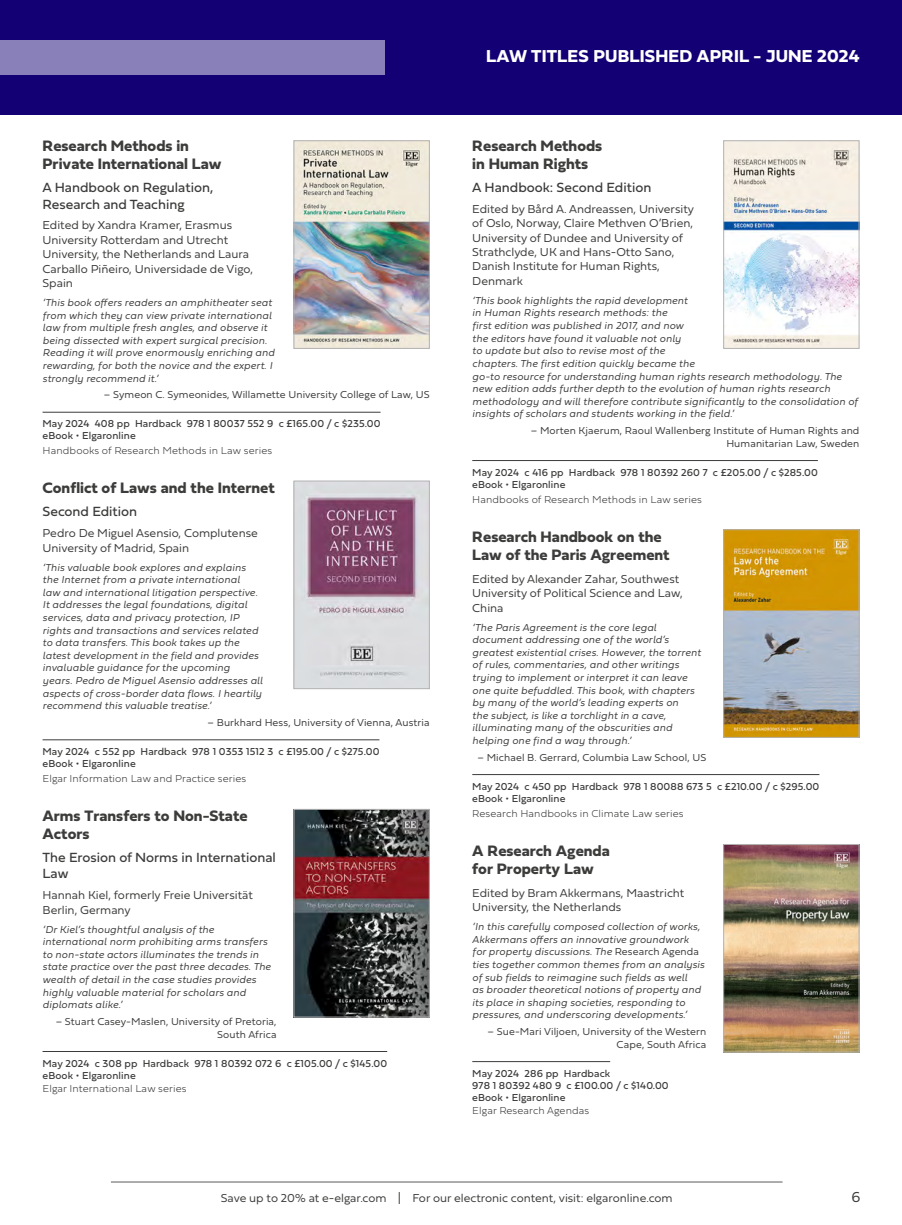
<style>
.page{position:relative;width:902px;height:1225px;background:#fff}
.page>*{position:absolute;margin:0;border:0;box-sizing:border-box;transform-origin:0 0}
.t1{font:700 18px "Fieldwork Hum";letter-spacing:.01em;color:#fff}
.t2{font:700 15.75px/18px "Fieldwork Hum";color:#3c3c3b}
.t3{font:15px "Fieldwork Hum Light";color:#3c3c3b}
.t4{font:13.8px/16.5px "Fieldwork Hum";color:#3c3c3b}
.t5{font:12px/14.4px "Fieldwork Hum Light";color:#3c3c3b}
.t6{font:italic 300 10.5px/12.6px "Fieldwork";letter-spacing:.01em;color:#3c3c3b}
.t7{font:10.5px/12px "Fieldwork Hum";letter-spacing:.01em;color:#3c3c3b}
.t8{font:10.5px/12.6px "Fieldwork Hum Light";letter-spacing:.01em;color:#3c3c3b;text-align:right}
.t9{font:100 10.5px "Fieldwork Hum";letter-spacing:.01em;color:#3c3c3b}
.s1{font-family:"Fieldwork Hum Light";font-weight:400;font-style:normal}
.s2{font-size:18px}
</style>
<div class="page">
<hr style="left:111px;top:1181px;width:671px;height:1px;background:#3c3c3b">
<hr style="left:472px;top:460px;width:345px;height:1px;background:#3c3c3b">
<hr style="left:472px;top:774px;width:347px;height:1px;background:#3c3c3b">
<hr style="left:472px;top:1061px;width:138px;height:1px;background:#3c3c3b">
<hr style="left:43px;top:412px;width:337px;height:1px;background:#3c3c3b">
<hr style="left:43px;top:739px;width:336px;height:1px;background:#3c3c3b">
<hr style="left:43px;top:1051px;width:344px;height:1px;background:#3c3c3b">
<div style="left:0;top:0;width:901px;height:115px;background:#130074"></div>
<div style="left:0;top:40px;width:384px;height:34px;background:#8980b9"></div>
<img style="left:295px;top:142px;width:132px;height:205px">
<div style="left:293px;top:140px;width:136px;height:209px;border:1px solid #b3b2b2"></div>
<img style="left:295px;top:482px;width:132px;height:205px">
<div style="left:293px;top:480px;width:136px;height:209px;border:1px solid #b3b2b2"></div>
<img style="left:295px;top:811px;width:132px;height:204px">
<div style="left:293px;top:809px;width:136px;height:208px;border:1px solid #b3b2b2"></div>
<img style="left:725px;top:142px;width:132px;height:205px">
<div style="left:723px;top:140px;width:136px;height:209px;border:1px solid #b3b2b2"></div>
<img style="left:725px;top:531px;width:132px;height:205px">
<div style="left:723px;top:529px;width:136px;height:209px;border:1px solid #b3b2b2"></div>
<img style="left:725px;top:846px;width:132px;height:204px">
<div style="left:723px;top:844px;width:136px;height:208px;border:1px solid #b3b2b2"></div>
<h2 class="t2" style="left:43px;top:136px;width:180px">Research Methods in<br>Private International Law</h2>
<h3 class="t4" style="left:43px;top:179px;width:172px">A Handbook on Regulation,<br>Research and Teaching</h3>
<p class="t5" style="left:43px;top:218px;width:212px">Edited by Xandra Kramer, Erasmus<br>University Rotterdam and Utrecht<br>University, the Netherlands and Laura<br>Carballo Piñeiro, Universidade de Vigo,<br>Spain</p>
<p class="t6" style="left:43px;top:296px;width:234px">‘This book offers readers an amphitheater seat from which they can view private international law from multiple fresh angles, and observe it being dissected with expert surgical precision.<br>Reading it will prove enormously enriching and rewarding, for both the novice and the expert. I strongly recommend it.’</p>
<p class="t8" style="left:104px;top:388px;width:327px">– Symeon C. Symeonides, Willamette University College of Law, US</p>
<p class="t7" style="left:43px;top:417px;width:339px">May 2024 408 pp Hardback 978 1 80037 552 9 c £165.00 / c $235.00 eBook • Elgaronline</p>
<p class="t9" style="left:43px;top:442px;width:231px">Handbooks of Research Methods in Law series</p>
<h2 class="t2" style="left:43px;top:478px;width:234px">Conflict of Laws and the Internet</h2>
<h3 class="t4" style="left:43px;top:503px;width:96px">Second Edition</h3>
<p class="t5" style="left:43px;top:525px;width:217px">Pedro De Miguel Asensio, Complutense<br>University of Madrid, Spain</p>
<p class="t6" style="left:43px;top:560px;width:222px">‘This valuable book explores and explains the Internet from a private international<br>law and international litigation perspective.<br>It addresses the legal foundations, digital services, data and privacy protection, IP rights and transactions and services related to data transfers. This book takes up the latest development in the field and provides invaluable guidance for the upcoming<br>years. Pedro de Miguel Asensio addresses all aspects of cross-border data flows. I heartily recommend this valuable treatise.’</p>
<p class="t8" style="left:207px;top:716px;width:224px">– Burkhard Hess, University of Vienna, Austria</p>
<p class="t7" style="left:43px;top:745px;width:338px">May 2024 c 552 pp Hardback 978 1 0353 1512 3 c £195.00 / c $275.00 eBook • Elgaronline</p>
<p class="t9" style="left:43px;top:770px;width:205px">Elgar Information Law and Practice series</p>
<h2 class="t2" style="left:43px;top:806px;width:207px">Arms Transfers to Non-State<br>Actors</h2>
<h3 class="t4" style="left:43px;top:848px;width:235px">The Erosion of Norms in International<br>Law</h3>
<p class="t5" style="left:43px;top:887px;width:212px">Hannah Kiel, formerly Freie Universität<br>Berlin, Germany</p>
<p class="t6" style="left:43px;top:922px;width:230px">‘Dr Kiel’s thoughtful analysis of the international norm prohibiting arms transfers to non-state actors illuminates the trends in state practice over the past three decades. The wealth of detail in the case studies provides highly valuable material for scholars and diplomats alike.’</p>
<p class="t8" style="left:56px;top:1014px;width:222px">– Stuart Casey-Maslen, University of Pretoria,<br>South Africa</p>
<p class="t7" style="left:43px;top:1056px;width:346px">May 2024 c 308 pp Hardback 978 1 80392 072 6 c £105.00 / c $145.00 eBook • Elgaronline</p>
<p class="t9" style="left:43px;top:1080px;width:146px">Elgar International Law series</p>
<h1 class="t1" style="left:486px;top:42px;width:374px">LAW TITLES PUBLISHED APRIL - JUNE 2024</h1>
<h2 class="t2" style="left:472px;top:136px;width:131px">Research Methods in Human Rights</h2>
<h3 class="t4" style="left:472px;top:179px;width:180px">A Handbook: Second Edition</h3>
<p class="t5" style="left:472px;top:201px;width:223px">Edited by Bård A. Andreassen, University of Oslo, Norway, Claire Methven O’Brien, University of Dundee and University of Strathclyde, UK and Hans-Otto Sano, Danish Institute for Human Rights, Denmark</p>
<p class="t6" style="left:472px;top:293px;width:387px">‘This book highlights the rapid development<br>in Human Rights research methods: the<br>first edition was published in 2017, and now<br>the editors have found it valuable not only<br>to update but also to revise most of the<br>chapters. The first edition quickly became the<br>go-to resource for understanding human rights research methodology. The new edition adds further depth to the evolution of human rights research methodology and will therefore contribute significantly to the consolidation of insights of scholars and students working in the field.’</p>
<p class="t8" style="left:530px;top:424px;width:330px">– Morten Kjaerum, Raoul Wallenberg Institute of Human Rights and<br>Humanitarian Law, Sweden</p>
<p class="t7" style="left:472px;top:466px;width:347px">May 2024 c 416 pp Hardback 978 1 80392 260 7 c £205.00 / c $285.00 eBook • Elgaronline</p>
<p class="t9" style="left:472px;top:491px;width:231px">Handbooks of Research Methods in Law series</p>
<h2 class="t2" style="left:472px;top:527px;width:199px">Research Handbook on the<br>Law of the Paris Agreement</h2>
<p class="t5" style="left:472px;top:571px;width:212px">Edited by Alexander Zahar, Southwest<br>University of Political Science and Law,<br>China</p>
<p class="t6" style="left:472px;top:620px;width:230px">‘The Paris Agreement is the core legal document addressing one of the world’s greatest existential crises. However, the torrent of rules, commentaries, and other writings trying to implement or interpret it can leave one quite befuddled. This book, with chapters by many of the world’s leading experts on<br>the subject, is like a torchlight in a cave, illuminating many of the obscurities and helping one find a way through.’</p>
<p class="t8" style="left:477px;top:750px;width:230px">– Michael B. Gerrard, Columbia Law School, US</p>
<p class="t7" style="left:472px;top:780px;width:348px">May 2024 c 450 pp Hardback 978 1 80088 673 5 c £210.00 / c $295.00 eBook • Elgaronline</p>
<p class="t9" style="left:472px;top:805px;width:213px">Research Handbooks in Climate Law series</p>
<h2 class="t2" style="left:472px;top:841px;width:139px">A Research Agenda for Property Law</h2>
<p class="t5" style="left:472px;top:885px;width:213px">Edited by Bram Akkermans, Maastricht<br>University, the Netherlands</p>
<p class="t6" style="left:472px;top:920px;width:234px">‘In this carefully composed collection of works, Akkermans offers an innovative groundwork for property discussions. The <span class="s1">Research Agenda </span>ties together common themes from an analysis of sub fields to reimagine such fields as well<br>as broader theoretical notions of property and its place in shaping societies, responding to pressures, and underscoring developments.’</p>
<p class="t8" style="left:487px;top:1025px;width:220px">– Sue-Mari Viljoen, University of the Western<br>Cape, South Africa</p>
<p class="t7" style="left:472px;top:1067px;width:198px">May 2024 286 pp Hardback<br>978 1 80392 480 9 c £100.00 / c $140.00 eBook • Elgaronline</p>
<p class="t9" style="left:472px;top:1102px;width:118px">Elgar Research Agendas</p>
<p class="t5" style="left:221px;top:1190px;width:453px">Save up to 20% at e-elgar.com <span class="s2">I</span> For our electronic content, visit: elgaronline.com</p>
<h3 class="t3" style="left:851px;top:1184px;width:10px">6</h3>
</div>
